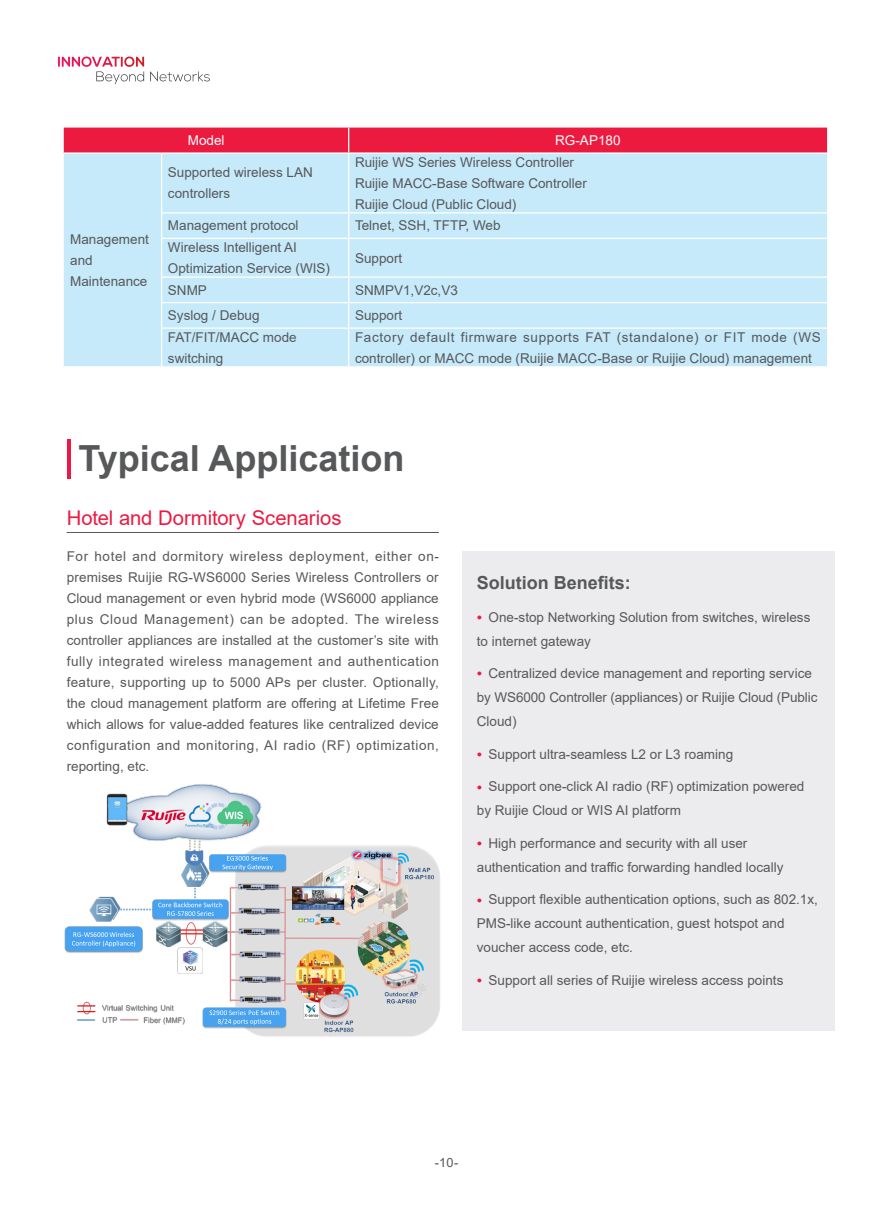
<style>
.page{position:relative;width:893px;height:1212px;background:#fff}
.page>*{position:absolute;margin:0;border:0;box-sizing:border-box;transform-origin:0 0}
.t1{font:700 36px "Arial";color:#57585a}
._1{font:20.25px "Arial";letter-spacing:-.005em;color:#ed1a40}
.正文{font:700 18px "Arial";color:#57585a}
.正文-2{font:13.5px/21px "Arial";color:#57585a}
.t2{font:13.5px "Arial";color:#fff}
.t3{font:12.75px "Arial";color:#57585a}
.s1{font-size:9px;color:#ed1a40}
</style>
<div class="page">
<svg style="left:58px;top:57px;width:86px;height:27px"></svg>
<svg style="left:150px;top:71px;width:60px;height:10px"></svg>
<hr style="left:67px;top:439px;width:4px;height:39px;background:#ed1845">
<hr style="left:67px;top:532px;width:372px;height:1px;background:#57585a">
<img style="left:64px;top:784px;width:376px;height:253px">
<div style="left:462px;top:551px;width:373px;height:479px;background:#ececee"></div>
<div style="left:64px;top:154px;width:763px;height:212px;background:#c6eafa"></div>
<hr style="left:161px;top:212px;width:188px;height:1px;background:#fff">
<hr style="left:161px;top:238px;width:188px;height:1px;background:#fff">
<hr style="left:161px;top:276px;width:188px;height:2px;background:#fff">
<hr style="left:161px;top:302px;width:188px;height:1px;background:#fff">
<hr style="left:161px;top:327px;width:188px;height:2px;background:#fff">
<hr style="left:161px;top:154px;width:1px;height:58px;background:#fff">
<hr style="left:348px;top:154px;width:1px;height:58px;background:#fff">
<svg style="left:161px;top:213px;width:1px;height:25px"></svg>
<hr style="left:349px;top:212px;width:478px;height:1px;background:#fff">
<svg style="left:348px;top:213px;width:1px;height:25px"></svg>
<hr style="left:161px;top:239px;width:1px;height:37px;background:#fff">
<hr style="left:349px;top:238px;width:478px;height:1px;background:#fff">
<hr style="left:348px;top:239px;width:1px;height:37px;background:#fff">
<hr style="left:349px;top:276px;width:478px;height:2px;background:#fff">
<svg style="left:161px;top:278px;width:1px;height:49px"></svg>
<hr style="left:349px;top:302px;width:478px;height:1px;background:#fff">
<svg style="left:348px;top:278px;width:1px;height:49px"></svg>
<hr style="left:161px;top:329px;width:1px;height:37px;background:#fff">
<hr style="left:349px;top:327px;width:478px;height:2px;background:#fff">
<hr style="left:348px;top:329px;width:1px;height:37px;background:#fff">
<div style="left:64px;top:128px;width:763px;height:24px;background:#ed1a40"></div>
<p class="t2" style="left:188px;top:131px;width:38px">Model</p>
<p class="t2" style="left:555px;top:131px;width:67px">RG-AP180</p>
<p class="正文-2" style="left:70px;top:228px;width:80px">Management and<br>Maintenance</p>
<p class="正文-2" style="left:168px;top:162px;width:146px">Supported wireless LAN controllers</p>
<p class="正文-2" style="left:355px;top:151px;width:221px">Ruijie WS Series Wireless Controller</p>
<p class="正文-2" style="left:355px;top:172px;width:233px">Ruijie MACC-Base Software Controller</p>
<p class="正文-2" style="left:355px;top:193px;width:163px">Ruijie Cloud (Public Cloud)</p>
<p class="正文-2" style="left:168px;top:215px;width:132px">Management protocol</p>
<p class="正文-2" style="left:355px;top:215px;width:147px">Telnet, SSH, TFTP, Web</p>
<p class="正文-2" style="left:168px;top:237px;width:164px">Wireless Intelligent AI<br>Optimization Service (WIS)</p>
<p class="正文-2" style="left:355px;top:247px;width:49px">Support</p>
<p class="正文-2" style="left:168px;top:279px;width:41px">SNMP</p>
<p class="正文-2" style="left:355px;top:279px;width:104px">SNMPV1,V2c,V3</p>
<p class="正文-2" style="left:168px;top:305px;width:93px">Syslog / Debug</p>
<p class="正文-2" style="left:355px;top:305px;width:49px">Support</p>
<p class="正文-2" style="left:168px;top:326px;width:130px">FAT/FIT/MACC mode switching</p>
<p class="正文-2" style="left:355px;top:326px;width:467px">Factory default firmware supports FAT (standalone) or FIT mode (WS controller) or MACC mode (Ruijie MACC-Base or Ruijie Cloud) management</p>
<p class="t1" style="left:78px;top:433px;width:328px">Typical Application</p>
<p class="_1" style="left:67px;top:504px;width:276px">Hotel and Dormitory Scenarios</p>
<p class="正文-2" style="left:67px;top:546px;width:374px;text-align:justify">For hotel and dormitory wireless deployment, either on&shy;premises Ruijie RG-WS6000 Series Wireless Controllers or Cloud management or even hybrid mode (WS6000 appliance plus Cloud Management) can be adopted. The wireless controller appliances are installed at the customer’s site with fully integrated wireless management and authentication feature, supporting up to 5000 APs per cluster. Optionally, the cloud management platform are offering at Lifetime Free which allows for value-added features like centralized device configuration and monitoring, AI radio (RF) optimization, reporting, etc.</p>
<p class="正文" style="left:477px;top:570px;width:156px">Solution Benefits:</p>
<p class="正文-2" style="left:477px;top:605px;width:335px;line-height:24px"><span class="s1">●</span> One-stop Networking Solution from switches, wireless to internet gateway</p>
<p class="正文-2" style="left:477px;top:661px;width:342px;line-height:24px"><span class="s1">●</span> Centralized device management and reporting service by WS6000 Controller (appliances) or Ruijie Cloud (Public<br>Cloud)</p>
<p class="正文-2" style="left:477px;top:743px;width:258px"><span class="s1">●</span> Support ultra-seamless L2 or L3 roaming</p>
<p class="正文-2" style="left:477px;top:774px;width:329px;line-height:24px"><span class="s1">●</span> Support one-click AI radio (RF) optimization powered by Ruijie Cloud or WIS AI platform</p>
<p class="正文-2" style="left:477px;top:831px;width:308px;line-height:24px"><span class="s1">●</span> High performance and security with all user authentication and traffic forwarding handled locally</p>
<p class="正文-2" style="left:477px;top:887px;width:342px;line-height:24px"><span class="s1">●</span> Support flexible authentication options, such as 802.1x,<br>PMS-like account authentication, guest hotspot and voucher access code, etc.</p>
<p class="正文-2" style="left:477px;top:969px;width:308px"><span class="s1">●</span> Support all series of Ruijie wireless access points</p>
<p class="t3" style="left:435px;top:1153px;width:25px">-10-</p>
</div>
